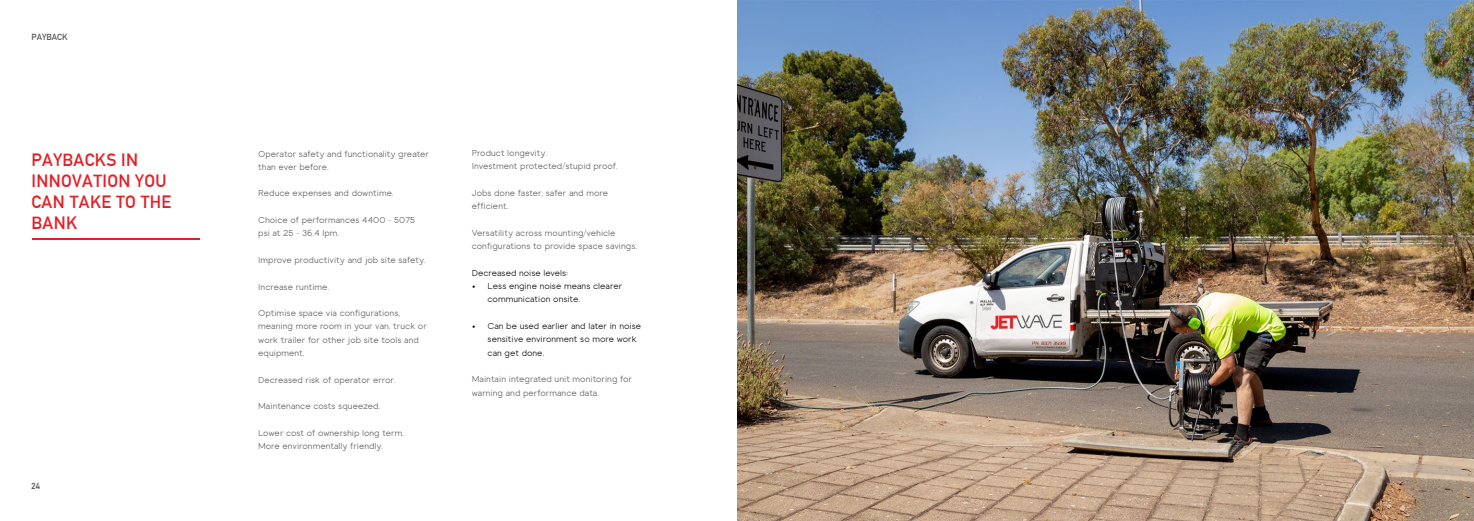
<style>
.page{position:relative;width:1474px;height:521px;background:#fff}
.page>*{position:absolute;margin:0;border:0;box-sizing:border-box;transform-origin:0 0}
.t1{font:17.5px/21px "Alte DIN1451 Mittelschrift";letter-spacing:.02em;color:#e61e26}
.t2{font:8.75px/13.3px "Toma Sans";color:#58595b}
.t3{font:8.75px/13.3px "Toma Sans";color:#000}
.t4{font:8.75px "Alte DIN1451 Mittelschrift";color:#58595b}
.t5{font:8.75px "Alte DIN1451 Mittelschriftgepraegt";color:#58595b}
</style>
<div class="page">
<hr style="left:32px;top:238px;width:167px;height:1px;background:#e61e26">
<img style="left:737px;top:0;width:736px;height:521px">
<p class="t4" style="left:32px;top:31px;width:38px">PAYBACK</p>
<h1 class="t1" style="left:32px;top:149px;width:141px">PAYBACKS IN<br>INNOVATION YOU<br>CAN TAKE TO THE<br>BANK</h1>
<p class="t2" style="left:258px;top:146px;width:172px">Operator safety and functionality greater than ever before.</p>
<p class="t2" style="left:258px;top:186px;width:137px">Reduce expenses and downtime.</p>
<p class="t2" style="left:258px;top:213px;width:158px">Choice of performances 4400 - 5075 psi at 25 - 36.4 lpm.</p>
<p class="t2" style="left:258px;top:253px;width:169px">Improve productivity and job site safety.</p>
<p class="t2" style="left:258px;top:279px;width:73px">Increase runtime.</p>
<p class="t2" style="left:258px;top:306px;width:170px">Optimise space via configurations, meaning more room in your van, truck or work trailer for other job site tools and equipment.</p>
<p class="t2" style="left:258px;top:372px;width:139px">Decreased risk of operator error.</p>
<p class="t2" style="left:258px;top:399px;width:124px">Maintenance costs squeezed.</p>
<p class="t2" style="left:258px;top:426px;width:147px">Lower cost of ownership long term.<br>More environmentally friendly.</p>
<p class="t5" style="left:32px;top:481px;width:10px">24</p>
<p class="t2" style="left:472px;top:146px;width:147px">Product longevity.<br>Investment protected/stupid proof.</p>
<p class="t2" style="left:472px;top:186px;width:138px">Jobs done faster, safer and more efficient.</p>
<p class="t2" style="left:472px;top:226px;width:167px">Versatility across mounting/vehicle configurations to provide space savings.</p>
<p class="t3" style="left:472px;top:266px;width:98px">Decreased noise levels:</p>
<p class="t3" style="left:487px;top:279px;width:136px;text-indent:-16px">• Less engine noise means clearer communication onsite.</p>
<p class="t3" style="left:487px;top:319px;width:155px;text-indent:-16px">• Can be used earlier and later in noise sensitive environment so more work can get done.</p>
<p class="t2" style="left:472px;top:372px;width:162px">Maintain integrated unit monitoring for warning and performance data.</p>
</div>
